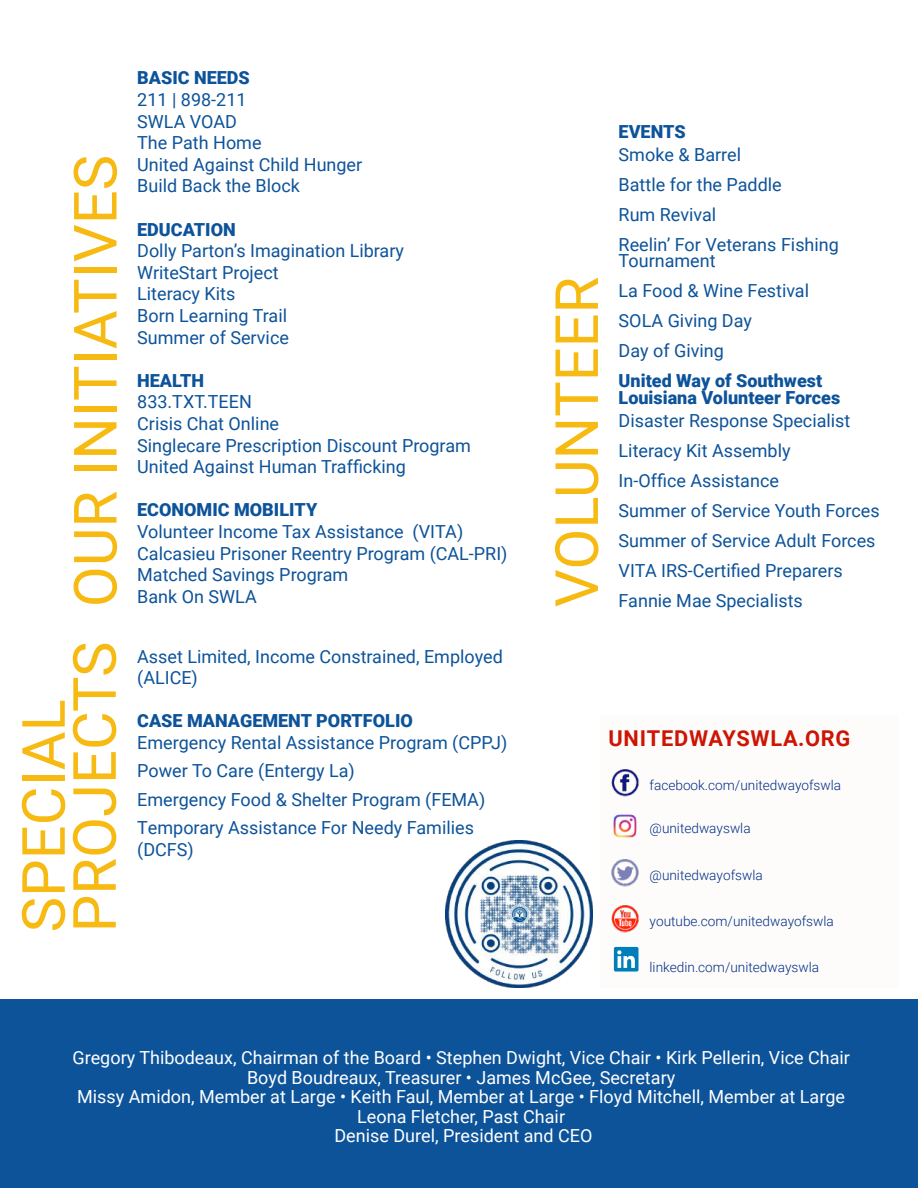
<style>
.page{position:relative;width:918px;height:1188px;background:#fff}
.page>*{position:absolute;margin:0;border:0;box-sizing:border-box;transform-origin:0 0}
.t1{font:59.7px/51px "Roboto";color:#f7ba12}
.t2{font:700 21.75px "Roboto";letter-spacing:.035em;color:#cc1504}
.t3{font:18px/21.6px "Roboto";color:#0d539a}
.t4{font:18px/19.5px "Roboto";color:#fff;text-align:center}
.t5{font:900 18px/16.5px "Roboto";color:#0d539a}
.t6{font:300 13.65px "Roboto";color:#012e86}
</style>
<div class="page">
<div style="left:601px;top:714px;width:297px;height:273px;background:#fefcfa"></div>
<img style="left:611px;top:769px;width:29px;height:28px">
<img style="left:613px;top:814px;width:24px;height:24px">
<img style="left:611px;top:859px;width:28px;height:28px">
<img style="left:611px;top:905px;width:29px;height:28px">
<div style="left:614px;top:947px;width:25px;height:25px;background:#007eba;border-radius:2px"></div>
<svg style="left:617px;top:950px;width:18px;height:18px"></svg>
<div style="left:0;top:999px;width:918px;height:189px;background:#0d539a"></div>
<img style="left:446px;top:840px;width:146px;height:147px">
<h1 class="t1" style="left:68px;top:607px;width:454px;rotate:-90deg">OUR INITIATIVES</h1>
<h1 class="t1" style="left:16px;top:932px;width:292px;rotate:-90deg">SPECIAL<br>PROJECTS</h1>
<p class="t5" style="left:137px;top:69px;width:114px">BASIC NEEDS</p>
<p class="t3" style="left:137px;top:88px;width:227px">211 | 898-211<br>SWLA VOAD<br>The Path Home<br>United Against Child Hunger<br>Build Back the Block</p>
<p class="t5" style="left:137px;top:220px;width:100px">EDUCATION</p>
<p class="t3" style="left:137px;top:239px;width:268px">Dolly Parton’s Imagination Library<br>WriteStart Project<br>Literacy Kits<br>Born Learning Trail<br>Summer of Service</p>
<p class="t5" style="left:137px;top:371px;width:68px">HEALTH</p>
<p class="t3" style="left:137px;top:390px;width:335px">833.TXT.TEEN<br>Crisis Chat Online<br>Singlecare Prescription Discount Program<br>United Against Human Trafficking</p>
<p class="t5" style="left:137px;top:501px;width:182px">ECONOMIC MOBILITY</p>
<p class="t3" style="left:137px;top:520px;width:372px">Volunteer Income Tax Assistance (VITA)<br>Calcasieu Prisoner Reentry Program (CAL-PRI)<br>Matched Savings Program<br>Bank On SWLA</p>
<p class="t3" style="left:137px;top:645px;width:367px">Asset Limited, Income Constrained, Employed (ALICE)</p>
<p class="t5" style="left:137px;top:712px;width:277px">CASE MANAGEMENT PORTFOLIO</p>
<p class="t3" style="left:137px;top:728px;width:372px;line-height:28.3px">Emergency Rental Assistance Program (CPPJ)<br>Power To Care (Entergy La)<br>Emergency Food &amp; Shelter Program (FEMA)<br>Temporary Assistance For Needy Families</p>
<p class="t3" style="left:137px;top:838px;width:58px">(DCFS)</p>
<h1 class="t1" style="left:549px;top:607px;width:332px;rotate:-90deg">VOLUNTEER</h1>
<p class="t5" style="left:619px;top:122px;width:69px">EVENTS</p>
<p class="t3" style="left:619px;top:139px;width:222px;line-height:30px">Smoke &amp; Barrel<br>Battle for the Paddle<br>Rum Revival<br>Reelin’ For Veterans Fishing</p>
<p class="t3" style="left:619px;top:245px;width:192px;line-height:30px">Tournament<br>La Food &amp; Wine Festival<br>SOLA Giving Day<br>Day of Giving</p>
<p class="t5" style="left:619px;top:372px;width:223px">United Way of Southwest<br>Louisiana Volunteer Forces</p>
<p class="t3" style="left:619px;top:405px;width:263px;line-height:30px">Disaster Response Specialist<br>Literacy Kit Assembly<br>In-Office Assistance<br>Summer of Service Youth Forces<br>Summer of Service Adult Forces<br>VITA IRS-Certified Preparers</p>
<p class="t3" style="left:619px;top:589px;width:186px">Fannie Mae Specialists</p>
<p class="t2" style="left:608px;top:723px;width:243px">UNITEDWAYSWLA.ORG</p>
<p class="t6" style="left:650px;top:776px;width:193px">facebook.com/unitedwayofswla</p>
<p class="t6" style="left:650px;top:819px;width:103px">@unitedwayswla</p>
<p class="t6" style="left:650px;top:865px;width:115px">@unitedwayofswla</p>
<p class="t6" style="left:650px;top:911px;width:186px">youtube.com/unitedwayofswla</p>
<p class="t6" style="left:650px;top:957px;width:171px">linkedin.com/unitedwayswla</p>
<p class="t4" style="left:72px;top:1047px;width:779px">Gregory Thibodeaux, Chairman of the Board • Stephen Dwight, Vice Chair • Kirk Pellerin, Vice Chair Boyd Boudreaux, Treasurer • James McGee, Secretary<br>Missy Amidon, Member at Large • Keith Faul, Member at Large • Floyd Mitchell, Member at Large Leona Fletcher, Past Chair<br>Denise Durel, President and CEO</p>
</div>
